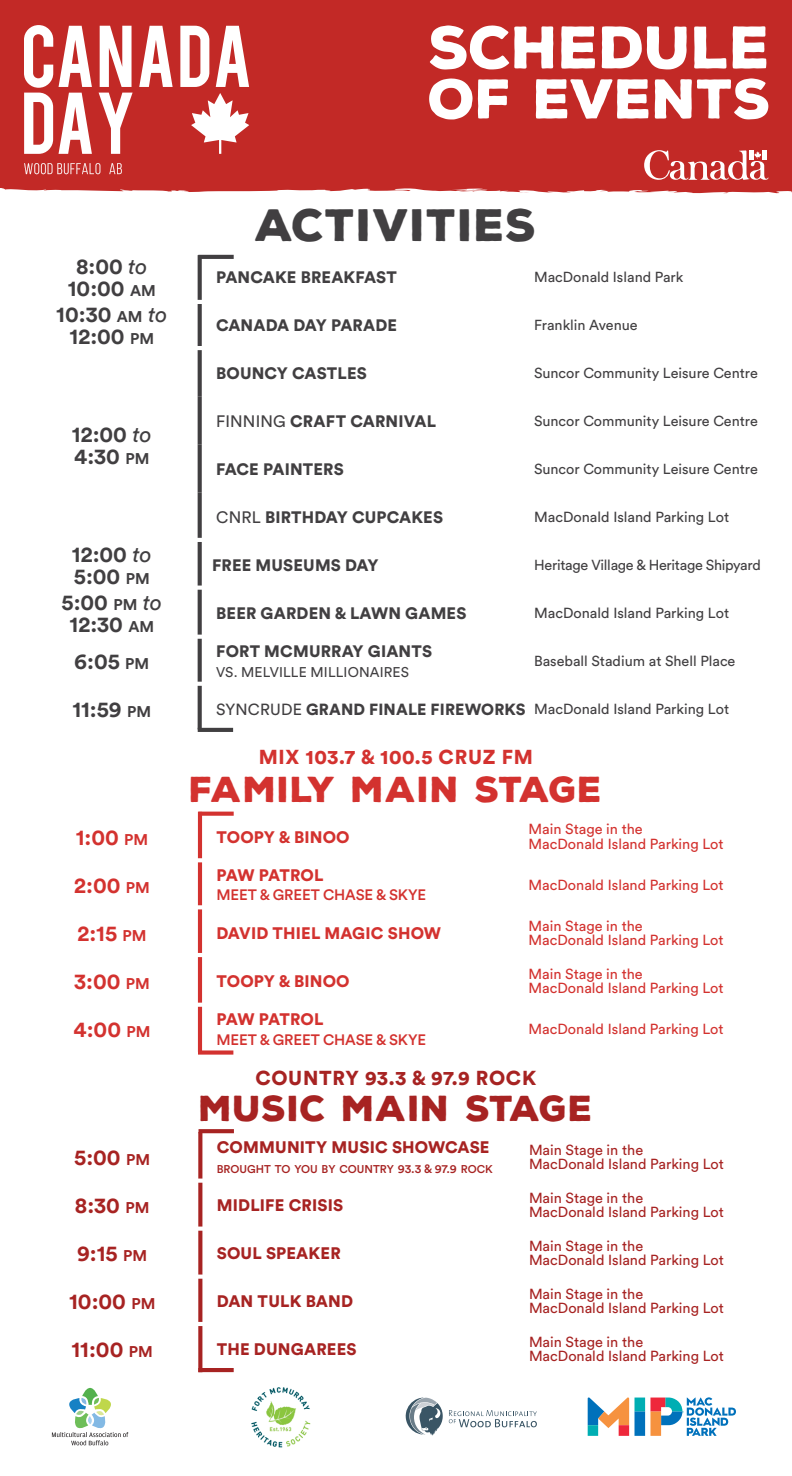
<style>
.page{position:relative;width:792px;height:1476px;background:#fff}
.page>*{position:absolute;margin:0;border:0;box-sizing:border-box;transform-origin:0 0}
.Time{font:900 58px "Nexa Rust Sans";color:#fff}
.Time-2{font:900 54px "Nexa Rust Sans";color:#fff}
.Time-3{font:900 44px "Nexa Rust Sans";letter-spacing:.025em;color:#413f41}
.Time-4{font:900 35px "Nexa Rust Sans";letter-spacing:.025em;color:#d3322f}
.Time-5{font:900 35px "Nexa Rust Sans";letter-spacing:.025em;color:#a72322}
.Time-6{font:700 22px "Circular Std";color:#413f41}
.Time-7{font:700 22px "Circular Std";color:#a72322}
.Time-8{font:700 22px "Circular Std";color:#d3322f}
.Time-9{font:700 22px/22px "Circular Std";color:#413f41;text-align:center}
.Time-10{font:900 20px "Circular Std";letter-spacing:.035em;color:#d3322f}
.Time-11{font:900 20px "Circular Std";letter-spacing:.035em;color:#a72322}
.t1{font:900 16.6px "Circular Std";letter-spacing:.01em;color:#a72322}
.t2{font:900 16.6px "Circular Std";letter-spacing:.01em;color:#d3322f}
.t3{font:900 16.6px "Circular Std";letter-spacing:-.03em;color:#d3322f}
.t4{font:900 16.4px "Circular Std";letter-spacing:.01em;color:#413f41}
.t5{font:900 16px "Circular Std";letter-spacing:.01em;color:#413f41}
.t6{font:500 15px "Circular Std";letter-spacing:-.01em;color:#d3322f}
.Location{font:14.4px "Circular Std";color:#413f41}
.Location-2{font:14.4px/14.4px "Circular Std";color:#a72322}
.Location-3{font:14.4px/14.4px "Circular Std";color:#d3322f}
.Location-4{font:14.4px "Circular Std";letter-spacing:-.02em;color:#413f41}
.t7{font:14px "Circular Std";letter-spacing:.01em;color:#413f41}
.t8{font:500 11.2px "Circular Std";color:#a72322}
.s1{font-weight:400;font-style:italic}
.s2{font-size:15.4px}
.s3{font-weight:400}
.s4{font-style:inherit}
.s5{font-size:12px}
</style>
<div class="page">
<div style="left:0;top:0;width:792px;height:194px;background:#c22926"></div>
<svg style="left:24px;top:163px;width:76px;height:11px"></svg>
<svg style="left:109px;top:163px;width:13px;height:11px"></svg>
<svg style="left:59px;top:26px;width:33px;height:61px"></svg>
<svg style="left:100px;top:26px;width:32px;height:61px"></svg>
<svg style="left:139px;top:26px;width:34px;height:61px"></svg>
<svg style="left:180px;top:26px;width:29px;height:61px"></svg>
<svg style="left:216px;top:26px;width:33px;height:61px"></svg>
<svg style="left:24px;top:25px;width:29px;height:129px"></svg>
<svg style="left:59px;top:93px;width:33px;height:61px"></svg>
<svg style="left:99px;top:93px;width:34px;height:61px"></svg>
<svg style="left:191px;top:93px;width:58px;height:61px"></svg>
<svg style="left:644px;top:150px;width:125px;height:30px"></svg>
<svg style="left:198px;top:259px;width:4px;height:41px"></svg>
<svg style="left:198px;top:304px;width:4px;height:42px"></svg>
<svg style="left:198px;top:350px;width:4px;height:46px"></svg>
<svg style="left:198px;top:396px;width:4px;height:48px"></svg>
<svg style="left:198px;top:444px;width:4px;height:48px"></svg>
<svg style="left:198px;top:492px;width:4px;height:46px"></svg>
<svg style="left:198px;top:542px;width:4px;height:44px"></svg>
<svg style="left:198px;top:590px;width:4px;height:45px"></svg>
<svg style="left:198px;top:639px;width:4px;height:43px"></svg>
<svg style="left:198px;top:686px;width:4px;height:42px"></svg>
<hr style="left:198px;top:812px;width:4px;height:48px;background:#d3322f">
<hr style="left:198px;top:860px;width:4px;height:48px;background:#d3322f">
<hr style="left:198px;top:908px;width:4px;height:48px;background:#d3322f">
<hr style="left:198px;top:956px;width:4px;height:48px;background:#d3322f">
<hr style="left:198px;top:1004px;width:4px;height:48px;background:#d3322f">
<hr style="left:198px;top:255px;width:36px;height:4px;background:#413f41">
<svg style="left:198px;top:1132px;width:4px;height:47px"></svg>
<svg style="left:198px;top:1183px;width:4px;height:44px"></svg>
<svg style="left:198px;top:1231px;width:4px;height:44px"></svg>
<svg style="left:198px;top:1279px;width:4px;height:43px"></svg>
<svg style="left:198px;top:1326px;width:4px;height:42px"></svg>
<hr style="left:198px;top:728px;width:35px;height:4px;background:#413f41">
<svg style="left:202px;top:812px;width:32px;height:4px"></svg>
<div style="left:198px;top:1050px;width:35px;height:5px;background:#d3322f"></div>
<svg style="left:199px;top:1129px;width:35px;height:4px"></svg>
<hr style="left:198px;top:1368px;width:36px;height:4px;background:#a72322">
<hr style="left:183px;top:905px;width:35px;height:4px;background:#fff">
<hr style="left:183px;top:953px;width:35px;height:4px;background:#fff">
<hr style="left:183px;top:1003px;width:35px;height:4px;background:#fff">
<img style="left:251px;top:1387px;width:60px;height:61px">
<svg style="left:52px;top:1388px;width:76px;height:57px"></svg>
<svg style="left:449px;top:1410px;width:88px;height:17px"></svg>
<svg style="left:406px;top:1398px;width:37px;height:38px"></svg>
<svg style="left:588px;top:1397px;width:148px;height:39px"></svg>
<hr style="left:182px;top:858px;width:36px;height:4px;background:#fff">
<p class="Time" style="left:429px;top:8px;width:343px">SCHEDULE</p>
<p class="Time-2" style="left:429px;top:62px;width:344px">OF EVENTS</p>
<p class="Time-6" style="left:76px;top:252px;width:73px">8:00 <span class="s1">to</span></p>
<p class="Time-6" style="left:68px;top:274px;width:90px">10:00 <span class="s2">AM</span></p>
<p class="Time-6" style="left:56px;top:300px;width:113px">10:30 <span class="s2">AM</span> <span class="s1">to</span></p>
<p class="Time-6" style="left:69px;top:322px;width:86px">12:00 <span class="s2">PM</span></p>
<p class="Time-6" style="left:72px;top:420px;width:81px">12:00 <span class="s1">to</span></p>
<p class="Time-6" style="left:74px;top:442px;width:77px">4:30 <span class="s2">PM</span></p>
<p class="Time-6" style="left:72px;top:540px;width:81px">12:00 <span class="s1">to</span></p>
<p class="Time-6" style="left:74px;top:562px;width:77px">5:00 <span class="s2">PM</span></p>
<p class="Time-3" style="left:255px;top:195px;width:283px">ACTIVITIES</p>
<p class="t4" style="left:216px;top:266px;width:182px">PANCAKE BREAKFAST</p>
<p class="Location" style="left:534px;top:268px;width:151px">MacDonald Island Park</p>
<p class="t4" style="left:216px;top:314px;width:183px">CANADA DAY PARADE</p>
<p class="Location" style="left:534px;top:316px;width:105px">Franklin Avenue</p>
<p class="t4" style="left:216px;top:362px;width:152px">BOUNCY CASTLES</p>
<p class="Location" style="left:534px;top:364px;width:225px">Suncor Community Leisure Centre</p>
<p class="t4" style="left:216px;top:410px;width:221px"><span class="s3">FINNING</span> CRAFT CARNIVAL</p>
<p class="Location" style="left:534px;top:412px;width:225px">Suncor Community Leisure Centre</p>
<p class="t4" style="left:216px;top:458px;width:129px">FACE PAINTERS</p>
<p class="Location" style="left:534px;top:460px;width:225px">Suncor Community Leisure Centre</p>
<p class="t4" style="left:216px;top:506px;width:228px"><span class="s3">CNRL</span> BIRTHDAY CUPCAKES</p>
<p class="Location" style="left:534px;top:508px;width:196px">MacDonald Island Parking Lot</p>
<p class="t4" style="left:212px;top:554px;width:168px">FREE MUSEUMS DAY</p>
<p class="Location-4" style="left:534px;top:556px;width:228px">Heritage Village &amp; Heritage Shipyard</p>
<p class="Time-9" style="left:61px;top:591px;width:102px"><span class="s4">5:00</span> <span class="s2">PM</span> <span class="s1">to<br></span>12:30 <span class="s2">AM</span></p>
<p class="t4" style="left:216px;top:602px;width:252px">BEER GARDEN &amp; LAWN GAMES</p>
<p class="Location" style="left:534px;top:604px;width:196px">MacDonald Island Parking Lot</p>
<p class="Time-6" style="left:74px;top:647px;width:77px">6:05 <span class="s2">PM</span></p>
<p class="t4" style="left:216px;top:641px;width:217px">FORT MCMURRAY GIANTS</p>
<p class="t7" style="left:216px;top:664px;width:195px">VS. MELVILLE MILLIONAIRES</p>
<p class="Location" style="left:534px;top:652px;width:203px">Baseball Stadium at Shell Place</p>
<p class="Time-6" style="left:72px;top:695px;width:80px">11:59 <span class="s2">PM</span></p>
<p class="t5" style="left:216px;top:699px;width:311px"><span class="s3">SYNCRUDE</span> GRAND FINALE FIREWORKS</p>
<p class="Location" style="left:534px;top:701px;width:196px">MacDonald Island Parking Lot</p>
<p class="Time-10" style="left:259px;top:744px;width:276px">MIX 103.7 &amp; 100.5 CRUZ FM</p>
<p class="Time-4" style="left:190px;top:766px;width:414px">FAMILY MAIN STAGE</p>
<p class="Time-8" style="left:76px;top:823px;width:74px">1:00 <span class="s2">PM</span></p>
<p class="t2" style="left:216px;top:826px;width:135px">TOOPY &amp; BINOO</p>
<p class="Location-3" style="left:529px;top:822px;width:196px">Main Stage in the<br>MacDonald Island Parking Lot</p>
<p class="Time-8" style="left:74px;top:871px;width:77px">2:00 <span class="s2">PM</span></p>
<p class="t3" style="left:216px;top:864px;width:109px">PAW PATROL</p>
<p class="t6" style="left:217px;top:886px;width:211px">MEET &amp; GREET CHASE &amp; SKYE</p>
<p class="Location-3" style="left:529px;top:877px;width:196px">MacDonald Island Parking Lot</p>
<p class="Time-8" style="left:77px;top:919px;width:71px">2:15 <span class="s2">PM</span></p>
<p class="t2" style="left:216px;top:922px;width:226px">DAVID THIEL MAGIC SHOW</p>
<p class="Location-3" style="left:529px;top:918px;width:196px">Main Stage in the<br>MacDonald Island Parking Lot</p>
<p class="Time-8" style="left:74px;top:967px;width:77px">3:00 <span class="s2">PM</span></p>
<p class="t2" style="left:216px;top:970px;width:135px">TOOPY &amp; BINOO</p>
<p class="Location-3" style="left:529px;top:966px;width:196px">Main Stage in the<br>MacDonald Island Parking Lot</p>
<p class="Time-8" style="left:74px;top:1015px;width:78px">4:00 <span class="s2">PM</span></p>
<p class="t3" style="left:216px;top:1008px;width:109px">PAW PATROL</p>
<p class="t6" style="left:217px;top:1030px;width:211px">MEET &amp; GREET CHASE &amp; SKYE</p>
<p class="Location-3" style="left:529px;top:1021px;width:196px">MacDonald Island Parking Lot</p>
<p class="Time-11" style="left:255px;top:1064px;width:282px">COUNTRY 93.3 &amp; 97.9 ROCK</p>
<p class="Time-7" style="left:74px;top:1143px;width:77px">5:00 <span class="s2">PM</span></p>
<p class="Time-5" style="left:199px;top:1084px;width:395px">MUSIC MAIN STAGE</p>
<p class="t1" style="left:217px;top:1136px;width:274px">COMMUNITY MUSIC SHOWCASE</p>
<p class="t8" style="left:217px;top:1162px;width:278px">BROUGHT TO YOU BY COUNTRY <span class="s5">93.3 &amp; 97.9</span> ROCK</p>
<p class="Location-2" style="left:529px;top:1142px;width:196px">Main Stage in the<br>MacDonald Island Parking Lot</p>
<p class="Time-7" style="left:75px;top:1191px;width:76px">8:30 <span class="s2">PM</span></p>
<p class="t1" style="left:217px;top:1194px;width:128px">MIDLIFE CRISIS</p>
<p class="Location-2" style="left:529px;top:1190px;width:196px">Main Stage in the<br>MacDonald Island Parking Lot</p>
<p class="Time-7" style="left:77px;top:1239px;width:72px">9:15 <span class="s2">PM</span></p>
<p class="t1" style="left:217px;top:1242px;width:125px">SOUL SPEAKER</p>
<p class="Location-2" style="left:529px;top:1238px;width:196px">Main Stage in the<br>MacDonald Island Parking Lot</p>
<p class="Time-7" style="left:69px;top:1287px;width:88px">10:00 <span class="s2">PM</span></p>
<p class="t1" style="left:217px;top:1290px;width:138px">DAN TULK BAND</p>
<p class="Location-2" style="left:529px;top:1286px;width:196px">Main Stage in the<br>MacDonald Island Parking Lot</p>
<p class="Time-7" style="left:72px;top:1335px;width:83px">11:00 <span class="s2">PM</span></p>
<p class="t1" style="left:217px;top:1338px;width:141px">THE DUNGAREES</p>
<p class="Location-2" style="left:529px;top:1334px;width:196px">Main Stage in the<br>MacDonald Island Parking Lot</p>
</div>
